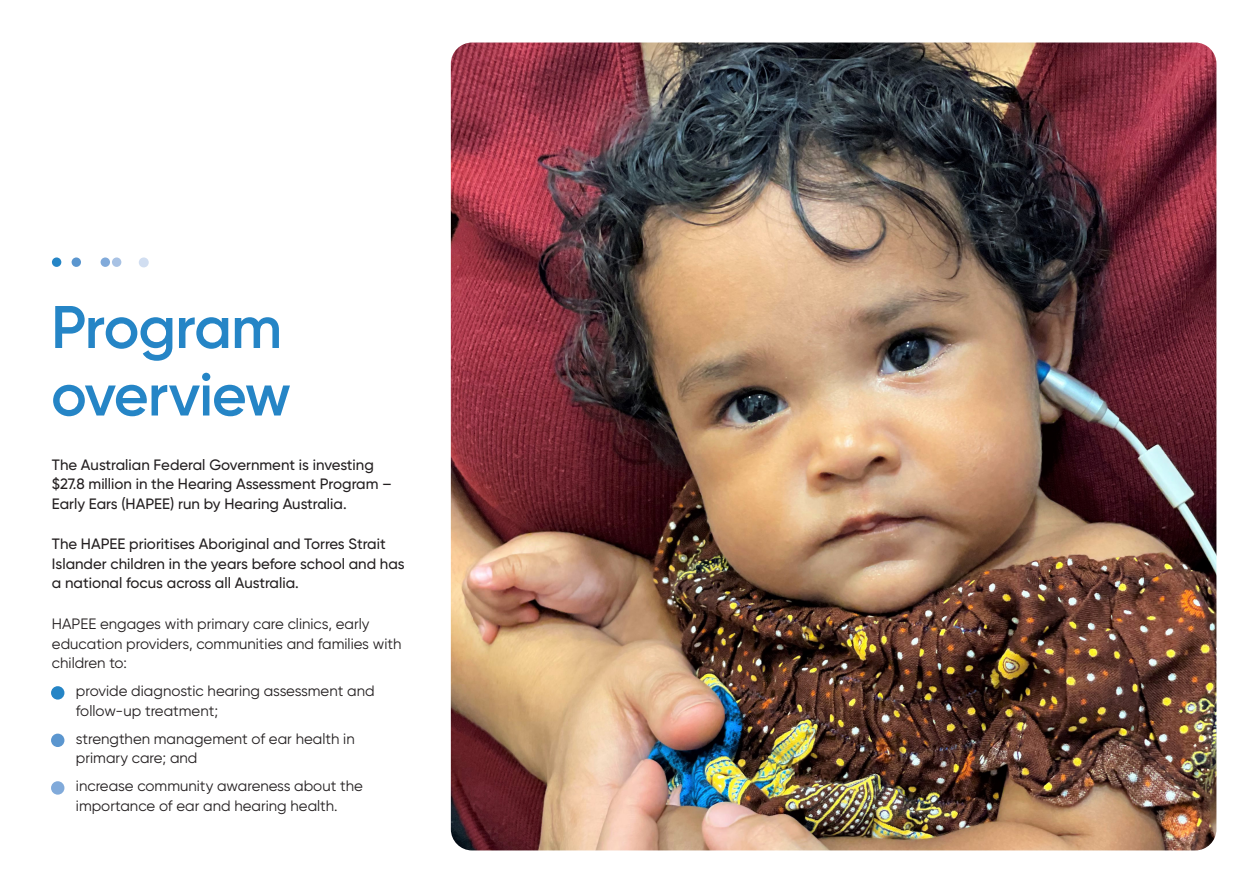
<style>
.page{position:relative;width:1259px;height:893px;background:#fff}
.page>*{position:absolute;margin:0;border:0;box-sizing:border-box;transform-origin:0 0}
.t1{font:600 60px/67.5px "Gilroy";letter-spacing:-.02em;color:#2585c6}
.t2{font:15px/19.5px "Gilroy";color:#231f20}
.t3{font:500 15px/19.5px "Gilroy";color:#231f20}
</style>
<div class="page">
<div style="left:139px;top:257px;width:10px;height:10px;background:#d1def1;border-radius:50%"></div>
<div style="left:112px;top:257px;width:9px;height:10px;background:#a8c2e4;border-radius:50%"></div>
<div style="left:52px;top:257px;width:9px;height:10px;background:#2585c6;border-radius:50%"></div>
<div style="left:72px;top:257px;width:9px;height:10px;background:#5b96cf;border-radius:50%"></div>
<div style="left:101px;top:257px;width:9px;height:10px;background:#81aada;border-radius:50%"></div>
<div style="left:51px;top:686px;width:13px;height:14px;background:#2585c6;border-radius:50%"></div>
<div style="left:51px;top:734px;width:13px;height:13px;background:#5b96cf;border-radius:50%"></div>
<div style="left:51px;top:781px;width:13px;height:14px;background:#81aada;border-radius:50%"></div>
<img style="left:451px;top:43px;width:765px;height:807px">
<p class="t1" style="left:51px;top:293px;width:241px">Program overview</p>
<p class="t3" style="left:52px;top:454px;width:341px">The Australian Federal Government is investing $27.8 million in the Hearing Assessment Program –<br>Early Ears (HAPEE) run by Hearing Australia.</p>
<p class="t3" style="left:52px;top:534px;width:354px">The HAPEE prioritises Aboriginal and Torres Strait<br>Islander children in the years before school and has a national focus across all Australia.</p>
<p class="t2" style="left:52px;top:614px;width:351px">HAPEE engages with primary care clinics, early education providers, communities and families with children to:</p>
<p class="t2" style="left:76px;top:681px;width:300px">provide diagnostic hearing assessment and follow-up treatment;</p>
<p class="t2" style="left:76px;top:728px;width:280px">strengthen management of ear health in primary care; and</p>
<p class="t2" style="left:76px;top:776px;width:288px">increase community awareness about the importance of ear and hearing health.</p>
</div>
